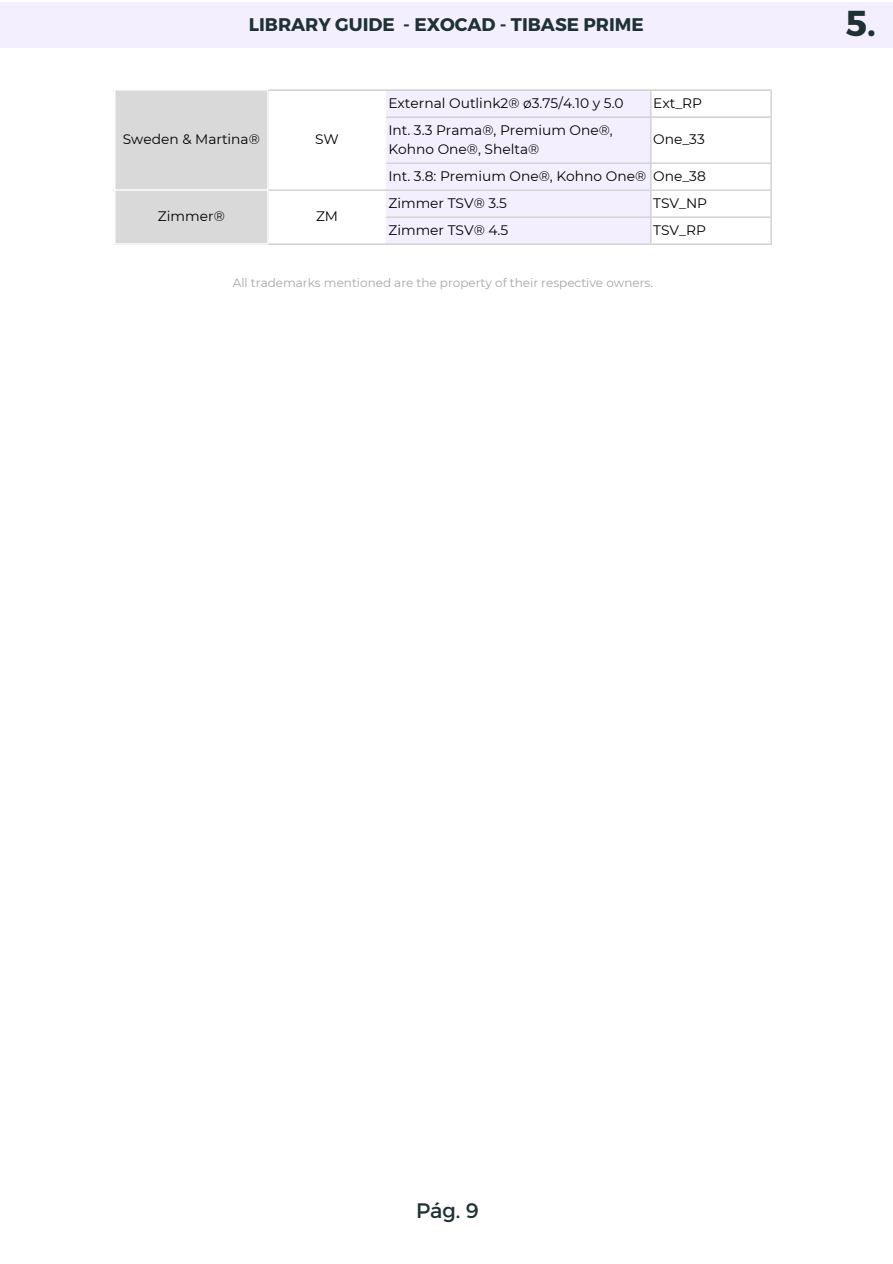
<style>
.page{position:relative;width:893px;height:1264px;background:#fff}
.page>*{position:absolute;margin:0;border:0;box-sizing:border-box;transform-origin:0 0}
.t1{font:700 36px "Montserrat";color:#1e3133}
.t2{font:21px "Montserrat";color:#1e3133}
.t3{font:700 18.3px "Montserrat";color:#1e3133}
.t4{font:13.8px/19px "Montserrat";color:#000}
.t5{font:12px "Montserrat";color:#a6a6a6}
</style>
<div class="page">
<div style="left:0;top:2px;width:892px;height:46px;background:#f3efff"></div>
<div style="left:115px;top:91px;width:152px;height:152px;background:#d9d9d9"></div>
<div style="left:387px;top:91px;width:263px;height:152px;background:#f3efff"></div>
<hr style="left:114px;top:189px;width:155px;height:2px;background:#fff">
<hr style="left:650px;top:91px;width:1px;height:152px;background:#d9d9d9">
<hr style="left:770px;top:91px;width:1px;height:152px;background:#d9d9d9">
<hr style="left:269px;top:89px;width:502px;height:2px;background:#d9d9d9">
<hr style="left:387px;top:116px;width:384px;height:2px;background:#d9d9d9">
<hr style="left:387px;top:162px;width:384px;height:2px;background:#d9d9d9">
<hr style="left:269px;top:189px;width:502px;height:2px;background:#d9d9d9">
<hr style="left:387px;top:216px;width:384px;height:2px;background:#d9d9d9">
<hr style="left:269px;top:243px;width:502px;height:2px;background:#d9d9d9">
<p class="t3" style="left:249px;top:12px;width:396px">LIBRARY GUIDE - EXOCAD - TIBASE PRIME</p>
<p class="t4" style="left:123px;top:129px;width:138px">Sweden &amp; Martina®</p>
<p class="t4" style="left:315px;top:129px;width:25px">SW</p>
<p class="t4" style="left:158px;top:207px;width:68px">Zimmer®</p>
<p class="t4" style="left:316px;top:207px;width:24px">ZM</p>
<p class="t4" style="left:388px;top:93px;width:237px">External Outlink2® ø3.75/4.10 y 5.0</p>
<p class="t4" style="left:653px;top:93px;width:50px">Ext_RP</p>
<p class="t4" style="left:388px;top:120px;width:226px">Int. 3.3 Prama®, Premium One®,<br>Kohno One®, Shelta®</p>
<p class="t4" style="left:653px;top:129px;width:53px">One_33</p>
<p class="t4" style="left:388px;top:166px;width:259px">Int. 3.8: Premium One®, Kohno One®</p>
<p class="t4" style="left:653px;top:166px;width:54px">One_38</p>
<p class="t4" style="left:388px;top:193px;width:120px">Zimmer TSV® 3.5</p>
<p class="t4" style="left:653px;top:193px;width:55px">TSV_NP</p>
<p class="t4" style="left:388px;top:220px;width:121px">Zimmer TSV® 4.5</p>
<p class="t4" style="left:653px;top:220px;width:54px">TSV_RP</p>
<p class="t5" style="left:233px;top:275px;width:421px">All trademarks mentioned are the property of their respective owners.</p>
<p class="t1" style="left:845px;top:0;width:32px">5.</p>
<p class="t2" style="left:416px;top:1197px;width:64px">Pág. 9</p>
</div>
